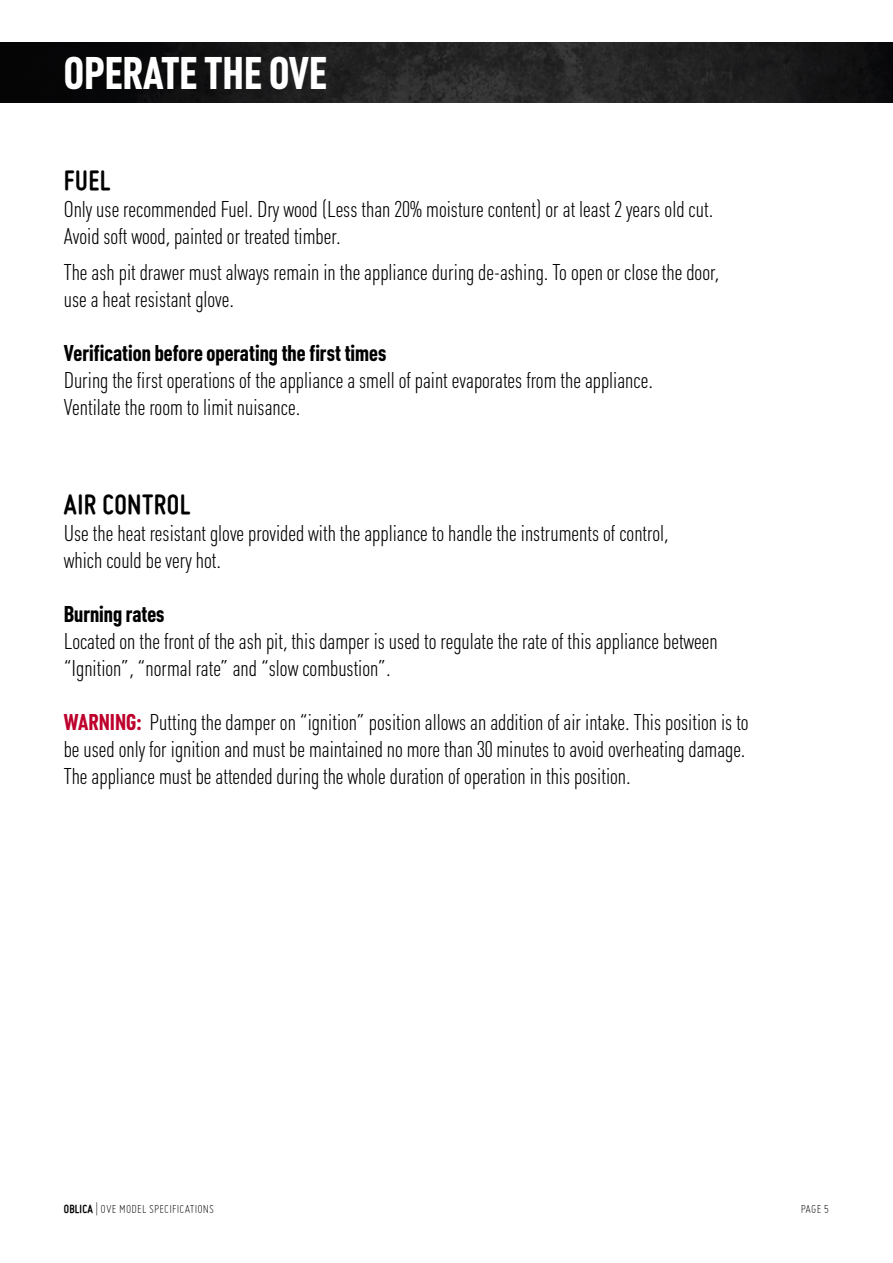
<style>
.page{position:relative;width:893px;height:1263px;background:#fff}
.page>*{position:absolute;margin:0;border:0;box-sizing:border-box;transform-origin:0 0}
.t1{font:700 45px "Plumb Condensed";color:#fff}
.t2{font:700 30px "Miso";letter-spacing:.015em;color:#000}
.t3{font:300 22.5px/27px "Plumb Condensed";color:#000}
.t4{font:700 22.5px "Plumb Condensed";color:#000}
.t5{font:300 12.75px "Miso";letter-spacing:.015em;color:#000}
.s1{font-weight:700;color:#be002c}
.s2{font-weight:700}
</style>
<div class="page">
<img style="left:0;top:43px;width:893px;height:59px">
<h1 class="t1" style="left:64px;top:48px;width:265px">Operate the Ove</h1>
<h2 class="t2" style="left:64px;top:164px;width:48px">FUEL</h2>
<p class="t3" style="left:64px;top:197px;width:651px">Only use recommended Fuel. Dry wood (Less than 20% moisture content) or at least 2 years old cut.<br>Avoid soft wood, painted or treated timber.</p>
<p class="t3" style="left:64px;top:259px;width:657px">The ash pit drawer must always remain in the appliance during de-ashing. To open or close the door, use a heat resistant glove.</p>
<p class="t4" style="left:64px;top:340px;width:324px">Verification before operating the first times</p>
<p class="t3" style="left:64px;top:367px;width:591px">During the first operations of the appliance a smell of paint evaporates from the appliance.<br>Ventilate the room to limit nuisance.</p>
<h2 class="t2" style="left:64px;top:487px;width:128px">AIR CONTROL</h2>
<p class="t3" style="left:64px;top:520px;width:606px">Use the heat resistant glove provided with the appliance to handle the instruments of control, which could be very hot.</p>
<p class="t4" style="left:64px;top:601px;width:102px">Burning rates</p>
<p class="t3" style="left:64px;top:628px;width:656px">Located on the front of the ash pit, this damper is used to regulate the rate of this appliance between “Ignition”, “normal rate” and “slow combustion”.</p>
<p class="t3" style="left:64px;top:709px;width:686px"><span class="s1">Warning:</span> Putting the damper on “ignition” position allows an addition of air intake. This position is to be used only for ignition and must be maintained no more than 30 minutes to avoid overheating damage.<br>The appliance must be attended during the whole duration of operation in this position.</p>
<p class="t5" style="left:64px;top:1202px;width:152px"><span class="s2">OBLICA</span> | OVE MODEL SPECIFICATIONS</p>
<p class="t5" style="left:801px;top:1201px;width:30px">PAGE 5</p>
</div>
